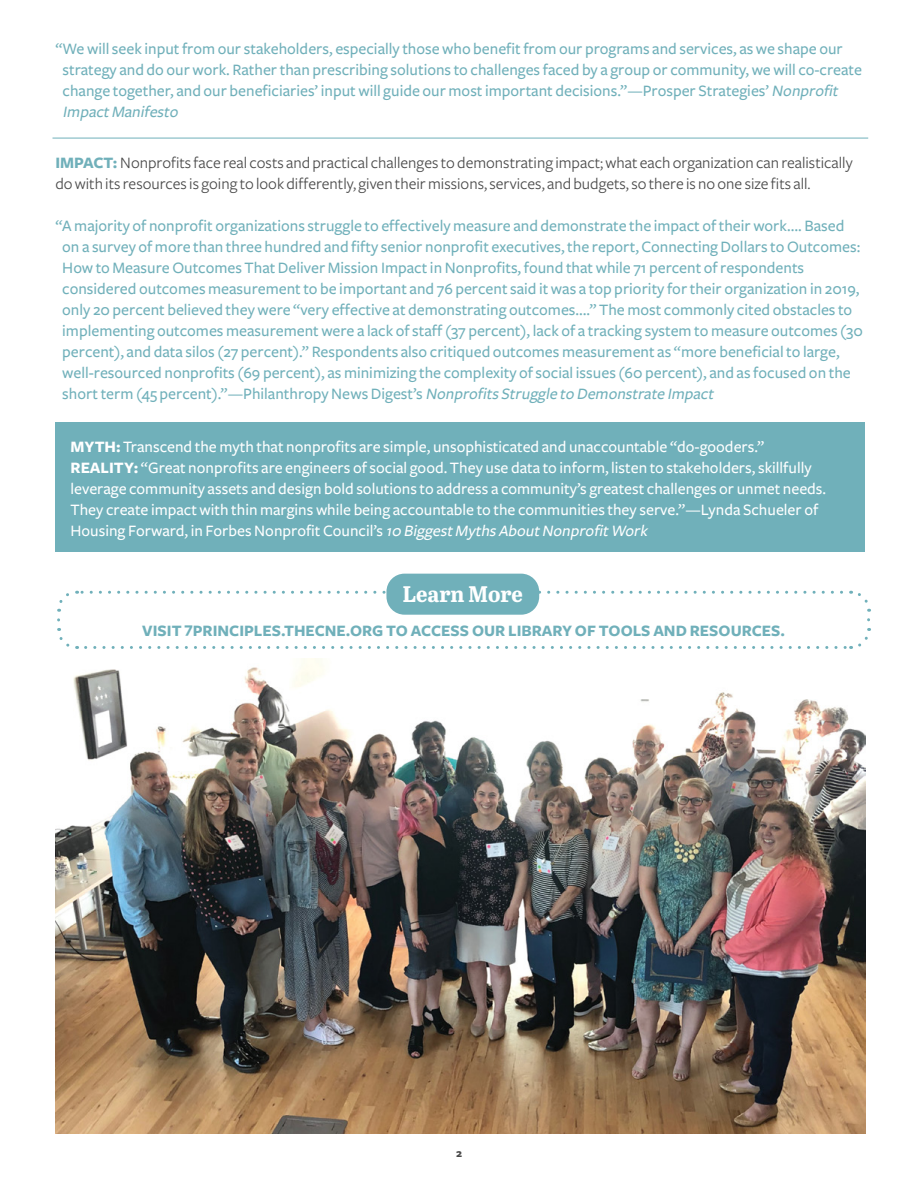
<style>
.page{position:relative;width:918px;height:1188px;background:#fff}
.page>*{position:absolute;margin:0;border:0;box-sizing:border-box;transform-origin:0 0}
.t1{font:700 22.5px "Abril Titling";color:#fff}
.t2{font:500 16.5px/21px "Freight Sans";color:#70b0ba}
.t3{font:500 16.5px/21px "Freight Sans";color:#fff}
.t4{font:16.5px/21px "Freight Sans";color:#4a4a4a}
.t5{font:700 16.5px "Freight Sans";color:#70b0ba}
.t6{font:700 12px "Freight Sans";color:#4a4a4a}
.s1{font-style:italic}
.s2{font-weight:700;color:#70b0ba}
.s3{font-weight:700}
</style>
<div class="page">
<div style="left:55px;top:423px;width:810px;height:129px;background:#70b0ba"></div>
<hr style="left:52px;top:138px;width:816px;height:1px;background:#70b0ba">
<img style="left:55px;top:659px;width:810px;height:475px">
<svg style="left:57px;top:620px;width:21px;height:29px"></svg>
<svg style="left:86px;top:628px;width:785px;height:21px"></svg>
<svg style="left:851px;top:590px;width:19px;height:30px"></svg>
<svg style="left:57px;top:591px;width:785px;height:21px"></svg>
<div style="left:386px;top:574px;width:153px;height:41px;background:#70b0ba;border-radius:18px"></div>
<p class="t2" style="left:63px;top:38px;width:801px;text-indent:-7px">“We will seek input from our stakeholders, especially those who benefit from our programs and services, as we shape our strategy and do our work. Rather than prescribing solutions to challenges faced by a group or community, we will co-create change together, and our beneficiaries’ input will guide our most important decisions.”—Prosper Strategies’ <span class="s1">Nonprofit ImpactManifesto</span></p>
<p class="t4" style="left:55px;top:152px;width:799px"><span class="s2">IMPACT:</span> Nonprofits face real costs and practical challenges to demonstrating impact; what each organization can realistically do with its resources is going to look differently, given their missions, services, and budgets, so there is no one size fits all.</p>
<p class="t2" style="left:62px;top:215px;width:802px;text-indent:-7px">“A majority of nonprofit organizations struggle to effectively measure and demonstrate the impact of their work…. Based on a survey of more than three hundred and fifty senior nonprofit executives, the report, Connecting Dollars to Outcomes:<br>How to Measure Outcomes That Deliver Mission Impact in Nonprofits, found that while 71 percent of respondents considered outcomes measurement to be important and 76 percent said it was a top priority for their organization in 2019, only 20 percent believed they were “very effective at demonstrating outcomes….” The most commonly cited obstacles to implementing outcomes measurement were a lack of staff (37 percent), lack of a tracking system to measure outcomes (30 percent), and data silos (27 percent).” Respondents also critiqued outcomes measurement as “more beneficial to large, well-resourced nonprofits (69 percent), as minimizing the complexity of social issues (60 percent), and as focused on the short term (45 percent).”—Philanthropy News Digest’s <span class="s1">Nonprofits Struggle to Demonstrate Impact</span></p>
<p class="t3" style="left:70px;top:437px;width:757px"><span class="s3">MYTH:</span> Transcend the myth that nonprofits are simple, unsophisticated and unaccountable “do-gooders.” <span class="s3">REALITY:</span> “Great nonprofits are engineers of social good. They use data to inform, listen to stakeholders, skillfully leverage community assets and design bold solutions to address a community’s greatest challenges or unmet needs.<br>They create impact with thin margins while being accountable to the communities they serve.”—Lynda Schueler of Housing Forward, in Forbes Nonprofit Council’s <span class="s1">10 BiggestMyths AboutNonprofitWork</span></p>
<h1 class="t1" style="left:403px;top:578px;width:122px">Learn More</h1>
<p class="t5" style="left:142px;top:622px;width:644px">VISIT <sup>7</sup>PRINCIPLES.THECNE.ORG TO ACCESS OUR LIBRARY OF TOOLS AND RESOURCES.</p>
<p class="t6" style="left:456px;top:1147px;width:7px">2</p>
</div>
